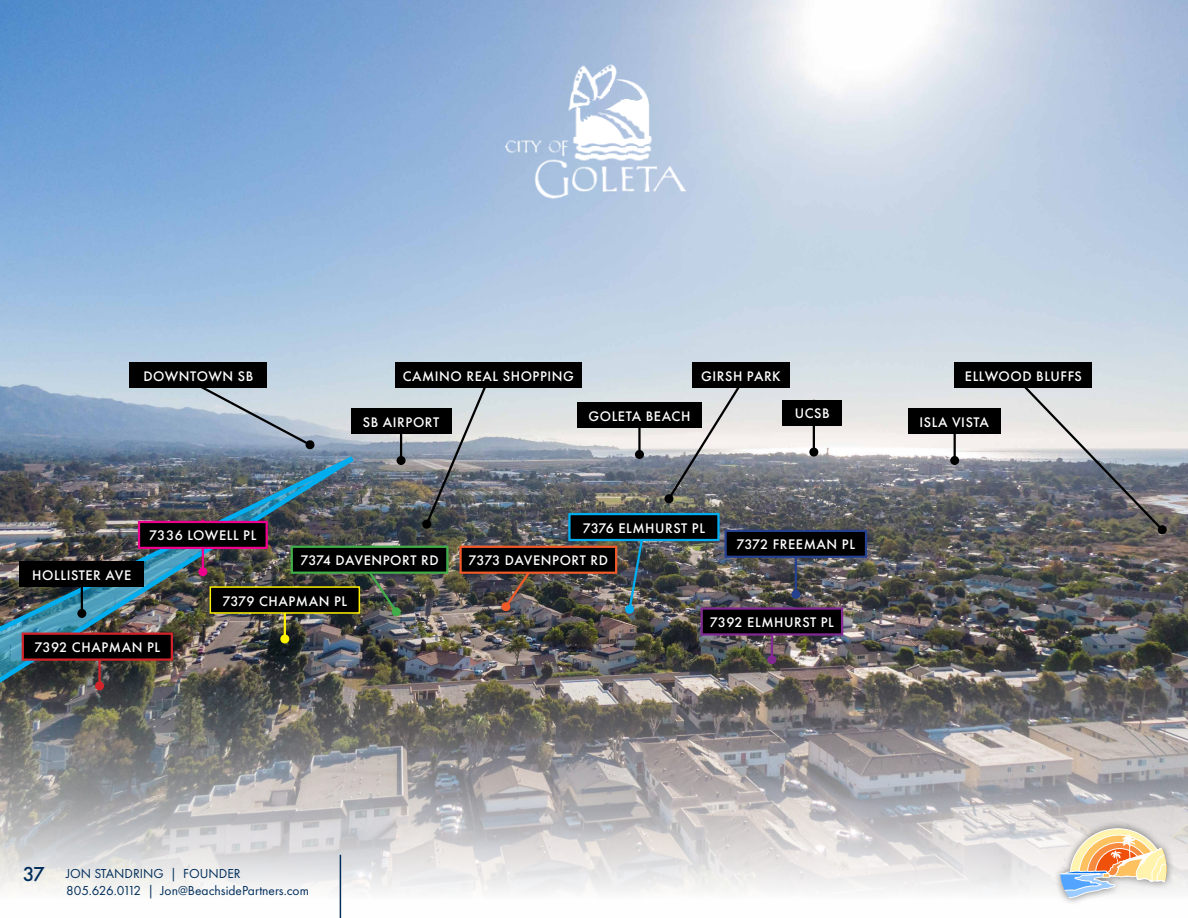
<style>
.page{position:relative;width:1188px;height:918px;background:#fff}
.page>*{position:absolute;margin:0;border:0;box-sizing:border-box;transform-origin:0 0}
.t1{font:500 21px "Futura PT";color:#002d5b}
.t2{font:500 14.4px "Futura PT";letter-spacing:.04em;color:#fff}
.t3{font:13.5px/16.2px "Futura PT";color:#002d5b}
</style>
<div class="page">
<img style="left:0;top:0;width:1188px;height:918px">
<hr style="left:340px;top:855px;width:1px;height:63px;background:#002d5b">
<img style="left:506px;top:54px;width:180px;height:156px">
<svg style="left:1018px;top:380px;width:147px;height:153px;background:#a5a6aa"></svg>
<div style="left:1158px;top:525px;width:9px;height:9px;background:#000;border-radius:50%"></div>
<div style="left:955px;top:362px;width:137px;height:26px;background:#000"></div>
<div style="left:351px;top:408px;width:100px;height:26px;background:#000"></div>
<hr style="left:638px;top:402px;width:3px;height:53px;background:#000">
<div style="left:635px;top:450px;width:9px;height:9px;background:#000;border-radius:50%"></div>
<div style="left:577px;top:402px;width:124px;height:26px;background:#000"></div>
<hr style="left:813px;top:400px;width:2px;height:52px;background:#000">
<div style="left:809px;top:448px;width:9px;height:9px;background:#000;border-radius:50%"></div>
<div style="left:782px;top:400px;width:60px;height:26px;background:#000"></div>
<hr style="left:954px;top:408px;width:2px;height:53px;background:#000">
<div style="left:950px;top:456px;width:9px;height:9px;background:#000;border-radius:50%"></div>
<div style="left:908px;top:408px;width:92px;height:26px;background:#000"></div>
<img style="left:422px;top:360px;width:76px;height:169px">
<div style="left:395px;top:362px;width:187px;height:26px;background:#000"></div>
<svg style="left:664px;top:375px;width:83px;height:129px;background:#9b9d9f"></svg>
<div style="left:692px;top:362px;width:98px;height:26px;background:#000"></div>
<img style="left:0;top:419px;width:424px;height:276px">
<img style="left:0;top:455px;width:355px;height:237px">
<hr style="left:81px;top:561px;width:2px;height:52px;background:#000">
<div style="left:77px;top:609px;width:9px;height:9px;background:#000;border-radius:50%"></div>
<div style="left:20px;top:561px;width:124px;height:26px;background:#000"></div>
<svg style="left:183px;top:376px;width:132px;height:74px;background:#acbccd"></svg>
<div style="left:130px;top:362px;width:137px;height:26px;background:#000"></div>
<hr style="left:98px;top:634px;width:3px;height:52px;background:#d2232a">
<div style="left:95px;top:681px;width:9px;height:9px;background:#d2232a;border-radius:50%"></div>
<hr style="left:202px;top:520px;width:2px;height:52px;background:#ec008c">
<div style="left:198px;top:567px;width:9px;height:9px;background:#ec008c;border-radius:50%"></div>
<div style="left:139px;top:522px;width:128px;height:26px;background:#000"></div>
<div style="left:138px;top:521px;width:130px;height:28px;border:2px solid #ec008c"></div>
<div style="left:23px;top:634px;width:149px;height:26px;background:#000"></div>
<div style="left:22px;top:633px;width:151px;height:28px;border:2px solid #d2232a"></div>
<hr style="left:284px;top:587px;width:2px;height:52px;background:#fff200">
<div style="left:280px;top:634px;width:9px;height:9px;background:#fff200;border-radius:50%"></div>
<div style="left:210px;top:587px;width:149px;height:26px;background:#000"></div>
<div style="left:210px;top:586px;width:150px;height:28px;border:2px solid #fff200"></div>
<svg style="left:358px;top:574px;width:43px;height:43px;background:#4e5547"></svg>
<div style="left:292px;top:547px;width:155px;height:26px;background:#000"></div>
<div style="left:291px;top:546px;width:157px;height:28px;border:2px solid #41ad49"></div>
<svg style="left:501px;top:574px;width:43px;height:38px;background:#60514b"></svg>
<div style="left:461px;top:547px;width:155px;height:26px;background:#000"></div>
<div style="left:459px;top:546px;width:158px;height:28px;border:2px solid #f15a29"></div>
<hr style="left:771px;top:607px;width:2px;height:53px;background:#812990">
<div style="left:767px;top:655px;width:9px;height:9px;background:#812990;border-radius:50%"></div>
<div style="left:702px;top:609px;width:140px;height:25px;background:#000"></div>
<div style="left:701px;top:607px;width:142px;height:29px;border:2px solid #812990"></div>
<svg style="left:627px;top:541px;width:18px;height:71px"></svg>
<div style="left:625px;top:604px;width:9px;height:10px;background:#00aeef;border-radius:4px"></div>
<hr style="left:795px;top:542px;width:2px;height:52px;background:#25408f">
<div style="left:791px;top:590px;width:9px;height:9px;background:#25408f;border-radius:50%"></div>
<div style="left:726px;top:531px;width:140px;height:26px;background:#000"></div>
<div style="left:724px;top:530px;width:143px;height:28px;border:2px solid #25408f"></div>
<div style="left:569px;top:514px;width:149px;height:26px;background:#000"></div>
<div style="left:568px;top:513px;width:152px;height:28px;border:2px solid #00aeef"></div>
<div style="left:1052px;top:821px;width:123px;height:84px;background:#000;opacity:.5"></div>
<svg style="left:1060px;top:828px;width:107px;height:75px"></svg>
<p class="t2" style="left:143px;top:367px;width:112px">DOWNTOWN SB</p>
<p class="t2" style="left:403px;top:367px;width:173px">CAMINO REAL SHOPPING</p>
<p class="t2" style="left:701px;top:367px;width:81px">GIRSH PARK</p>
<p class="t2" style="left:363px;top:413px;width:78px">SB AIRPORT</p>
<p class="t2" style="left:588px;top:407px;width:104px">GOLETA BEACH</p>
<p class="t2" style="left:795px;top:405px;width:37px">UCSB</p>
<p class="t2" style="left:32px;top:566px;width:100px">HOLLISTER AVE</p>
<p class="t2" style="left:149px;top:527px;width:109px">7336 LOWELL PL</p>
<p class="t2" style="left:583px;top:519px;width:124px">7376 ELMHURST PL</p>
<p class="t2" style="left:300px;top:552px;width:140px">7374 DAVENPORT RD</p>
<p class="t2" style="left:469px;top:552px;width:141px">7373 DAVENPORT RD</p>
<p class="t2" style="left:222px;top:592px;width:126px">7379 CHAPMAN PL</p>
<p class="t2" style="left:737px;top:536px;width:120px">7372 FREEMAN PL</p>
<p class="t2" style="left:710px;top:614px;width:126px">7392 ELMHURST PL</p>
<p class="t2" style="left:34px;top:639px;width:127px">7392 CHAPMAN PL</p>
<p class="t2" style="left:965px;top:367px;width:118px">ELLWOOD BLUFFS</p>
<p class="t2" style="left:919px;top:413px;width:71px">ISLA VISTA</p>
<h1 class="t1" style="left:23px;top:862px;width:24px">37</h1>
<p class="t3" style="left:66px;top:866px;width:244px">JON STANDRING | FOUNDER<br>805.626.0112 | Jon@BeachsidePartners.com</p>
</div>
